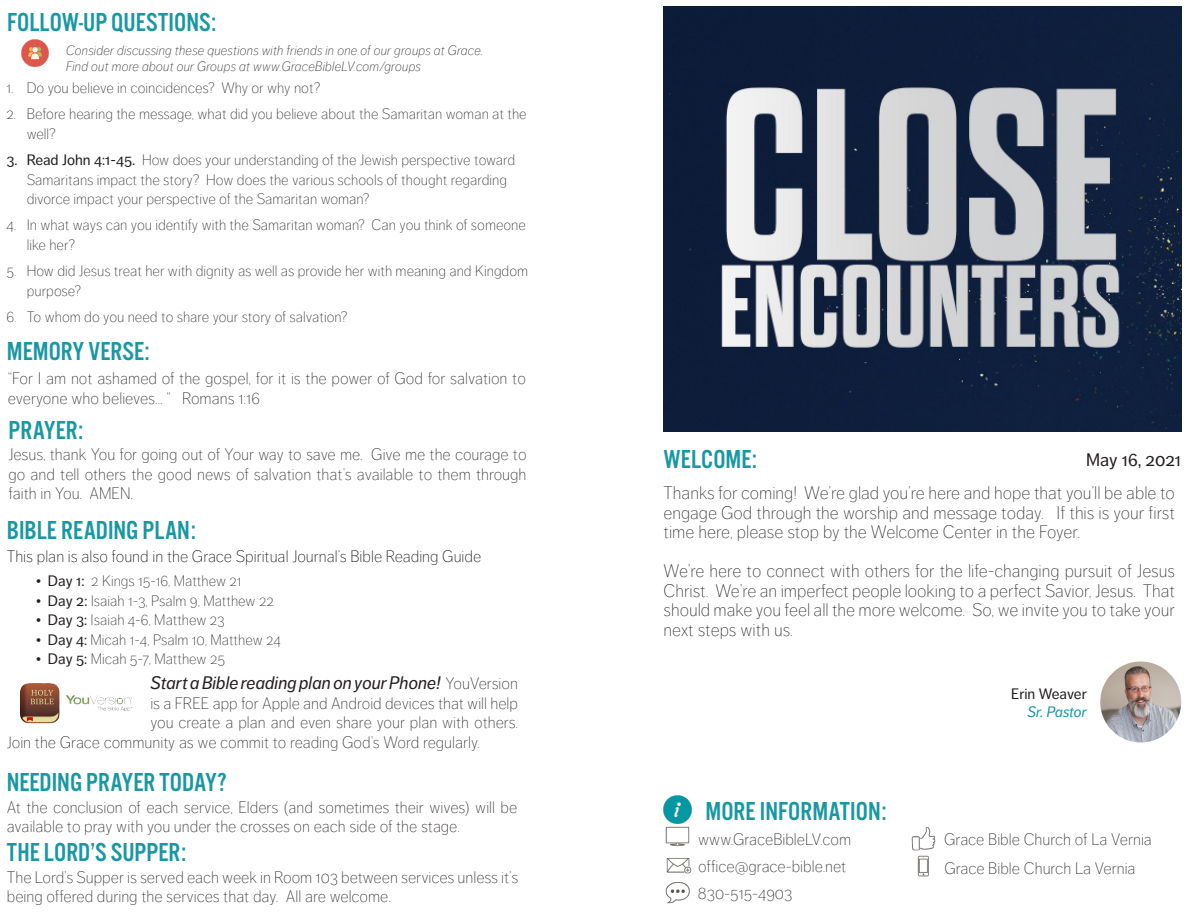
<style>
.page{position:relative;width:1188px;height:918px;background:#fff}
.page>*{position:absolute;margin:0;border:0;box-sizing:border-box;transform-origin:0 0}
.t1{font:27px "Alternate Got No 3 D";color:#1897a4}
.Body{font:300 expanded 18px/19.5px "Dagny Pro";color:#231f20;text-align:justify}
.t2{font:italic 18px "Dagny Pro";color:#231f20}
.t3{font:18px "Dagny Pro";color:#231f20}
.t4{font:300 expanded 16.5px/19.5px "Dagny Pro";color:#231f20}
.t5{font:300 expanded 16.5px "Dagny Pro";color:#000}
.t6{font:300 expanded 15px/19.5px "Dagny Pro";color:#231f20}
.t7{font:15px "Dagny Pro";letter-spacing:-.005em;color:#231f20}
.t8{font:italic 15px "Dagny Pro";letter-spacing:-.005em;color:#1897a4}
.t9{font:italic 300 expanded 13.5px/16.2px "Dagny Pro";letter-spacing:.01em;color:#231f20}
.s1{font-weight:400;font-stretch:normal}
.s2{font-weight:300;font-style:normal;font-stretch:expanded;font-size:16.5px}
</style>
<div class="page">
<img style="left:663px;top:7px;width:518px;height:425px">
<img style="left:665px;top:826px;width:25px;height:20px">
<img style="left:917px;top:855px;width:12px;height:22px">
<img style="left:667px;top:858px;width:24px;height:16px">
<img style="left:665px;top:882px;width:24px;height:22px">
<img style="left:911px;top:827px;width:25px;height:24px">
<img style="left:1100px;top:662px;width:81px;height:80px;border-radius:40px">
<img style="left:22px;top:39px;width:27px;height:27px">
<img style="left:663px;top:795px;width:28px;height:28px">
<img style="left:20px;top:683px;width:113px;height:41px">
<p class="t1" style="left:7px;top:8px;width:210px">FOLLOW-UP QUESTIONS:</p>
<p class="t9" style="left:66px;top:42px;width:419px">Consider discussing these questions with friends in one of our groups at Grace.<br>Find out more about our Groups at www.GraceBibleLV.com/groups</p>
<p class="t6" style="left:6px;top:78px;width:315px">1. Do you believe in coincidences? Why or why not?</p>
<p class="t6" style="left:27px;top:105px;width:502px;text-indent:-20px">2. Before hearing the message, what did you believe about the Samaritan woman at the well?</p>
<p class="t6" style="left:27px;top:150px;width:490px;text-indent:-20px"><span class="s1">3. Read John 4:1-45.</span> How does your understanding of the Jewish perspective toward<br>Samaritans impact the story? How does the various schools of thought regarding divorce impact your perspective of the Samaritan woman?</p>
<p class="t6" style="left:27px;top:216px;width:501px;text-indent:-20px">4. In what ways can you identify with the Samaritan woman? Can you think of someone like her?</p>
<p class="t6" style="left:27px;top:261px;width:503px;text-indent:-20px">5. How did Jesus treat her with dignity as well as provide her with meaning and Kingdom purpose?</p>
<p class="t6" style="left:6px;top:307px;width:342px">6. To whom do you need to share your story of salvation?</p>
<p class="t1" style="left:7px;top:337px;width:144px">MEMORY VERSE:</p>
<p class="t4" style="left:8px;top:369px;width:520px">“For I am not ashamed of the gospel, for it is the power of God for salvation to everyone who believes… “ Romans 1:16</p>
<p class="t1" style="left:9px;top:416px;width:76px">PRAYER:</p>
<p class="t4" style="left:8px;top:445px;width:520px;text-align:justify">Jesus, thank You for going out of Your way to save me. Give me the courage to go and tell others the good news of salvation that’s available to them through faith in You. AMEN.</p>
<p class="t1" style="left:7px;top:516px;width:191px">BIBLE READING PLAN:</p>
<p class="t5" style="left:7px;top:547px;width:476px">This plan is also found in the Grace Spiritual Journal’s Bible Reading Guide</p>
<p class="t6" style="left:36px;top:571px;width:207px"><span class="s1">• Day 1:</span> 2 Kings 15-16, Matthew 21</p>
<p class="t6" style="left:36px;top:591px;width:239px"><span class="s1">• Day 2:</span> Isaiah 1-3, Psalm 9, Matthew 22</p>
<p class="t6" style="left:36px;top:610px;width:190px"><span class="s1">• Day 3:</span> Isaiah 4-6, Matthew 23</p>
<p class="t6" style="left:36px;top:630px;width:247px"><span class="s1">• Day 4:</span> Micah 1-4, Psalm 10, Matthew 24</p>
<p class="t6" style="left:36px;top:649px;width:191px"><span class="s1">• Day 5:</span> Micah 5-7, Matthew 25</p>
<p class="t2" style="left:150px;top:673px;width:369px">Start a Bible reading plan on your Phone! <span class="s2">YouVersion</span></p>
<p class="t4" style="left:150px;top:693px;width:369px">is a FREE app for Apple and Android devices that will help</p>
<p class="t4" style="left:150px;top:713px;width:369px">you create a plan and even share your plan with others.</p>
<p class="t4" style="left:7px;top:732px;width:475px">Join the Grace community as we commit to reading God’s Word regularly.</p>
<p class="t1" style="left:7px;top:768px;width:221px">NEEDING PRAYER TODAY?</p>
<p class="t4" style="left:7px;top:798px;width:512px">At the conclusion of each service, Elders (and sometimes their wives) will be available to pray with you under the crosses on each side of the stage.</p>
<p class="t1" style="left:7px;top:838px;width:181px">THE LORD’S SUPPER:</p>
<p class="t4" style="left:7px;top:868px;width:513px">The Lord’s Supper is served each week in Room 103 between services unless it’s being offered during the services that day. All are welcome.</p>
<p class="t1" style="left:664px;top:445px;width:95px">WELCOME:</p>
<p class="t3" style="left:1086px;top:450px;width:97px">May 16, 2021</p>
<p class="Body" style="left:664px;top:484px;width:513px">Thanks for coming! We’re glad you’re here and hope that you’ll be able to engage God through the worship and message today. If this is your first time here, please stop by the Welcome Center in the Foyer.</p>
<p class="Body" style="left:664px;top:562px;width:513px">We’re here to connect with others for the life-changing pursuit of Jesus Christ. We’re an imperfect people looking to a perfect Savior, Jesus. That should make you feel all the more welcome. So, we invite you to take your next steps with us.</p>
<p class="t1" style="left:706px;top:796px;width:182px">MORE INFORMATION:</p>
<p class="t4" style="left:698px;top:830px;width:155px">www.GraceBibleLV.com</p>
<p class="t4" style="left:698px;top:857px;width:150px">office@grace-bible.net</p>
<p class="t4" style="left:698px;top:884px;width:96px">830-515-4903</p>
<p class="t7" style="left:1011px;top:685px;width:77px">Erin Weaver</p>
<p class="t8" style="left:1027px;top:703px;width:61px">Sr. Pastor</p>
<p class="t4" style="left:944px;top:830px;width:209px">Grace Bible Church of La Vernia</p>
<p class="t4" style="left:944px;top:858px;width:193px">Grace Bible Church La Vernia</p>
</div>
